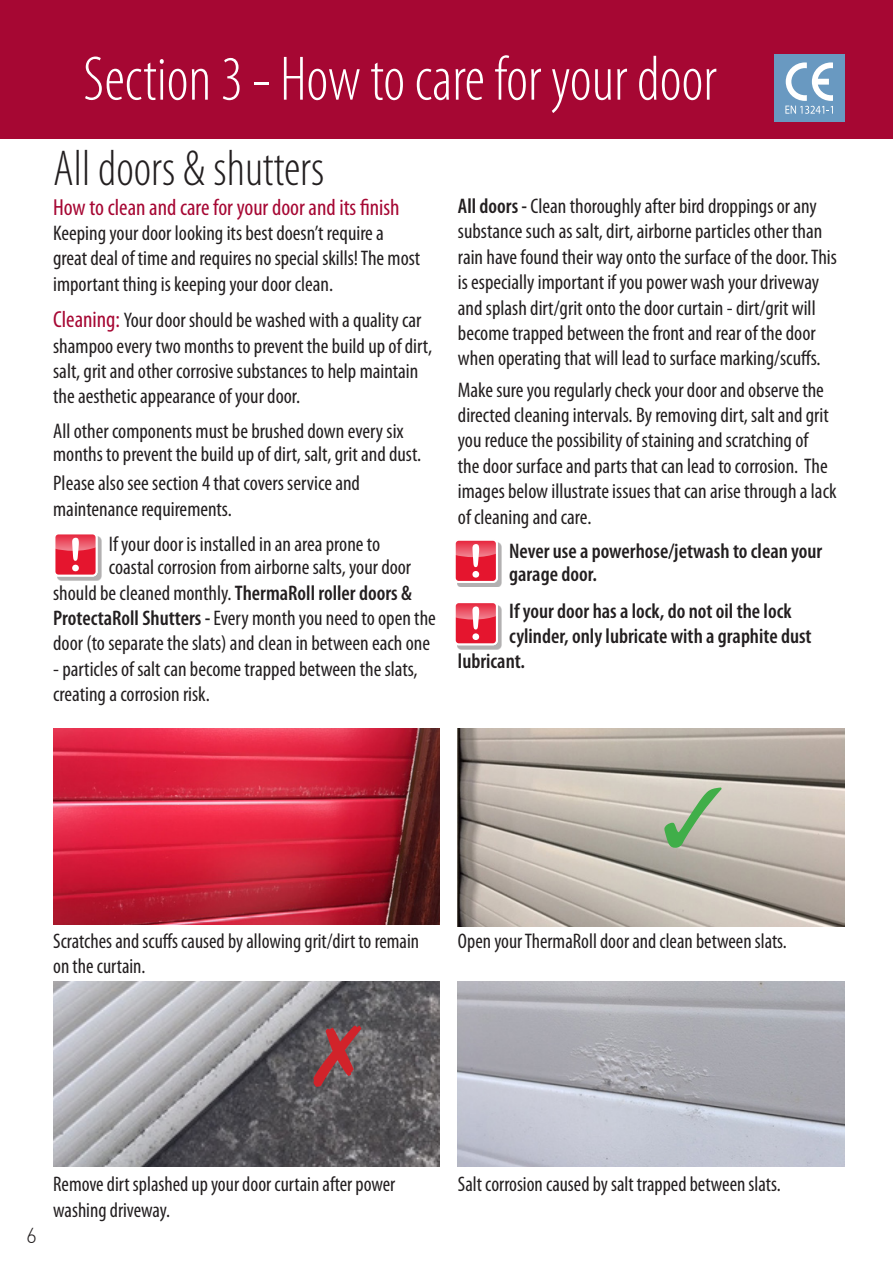
<style>
.page{position:relative;width:893px;height:1263px;background:#fff}
.page>*{position:absolute;margin:0;border:0;box-sizing:border-box;transform-origin:0 0}
.t1{font:300 condensed 63.45px "Myriad Pro";color:#fff}
.t2{font:300 condensed 50.7px "Myriad Pro";color:#231f20}
.t3{font:condensed 23.25px "Myriad Pro";color:#a60733}
.t4{font:condensed 21.15px/25.3px "Myriad Pro";color:#231f20}
.t5{font:600 condensed 21.15px/23.2px "Myriad Pro";color:#231f20}
.t6{font:300 21.15px "DIN";color:#231f20}
.s1{font-size:23.25px;color:#a60733}
.s2{font-weight:600}
</style>
<div class="page">
<div style="left:0;top:0;width:893px;height:139px;background:#a60733"></div>
<div style="left:774px;top:54px;width:71px;height:68px;background:#6999c1"></div>
<svg style="left:785px;top:62px;width:48px;height:52px"></svg>
<div style="left:57px;top:536px;width:45px;height:45px;background:#b2b0b1"></div>
<div style="left:54px;top:533px;width:43px;height:43px;background:#e5152e;border-radius:4px"></div>
<div style="left:53px;top:532px;width:45px;height:45px;border:2px solid #fff;border-radius:4px"></div>
<svg style="left:54px;top:533px;width:43px;height:38px"></svg>
<div style="left:458px;top:543px;width:44px;height:44px;background:#b2b0b1"></div>
<div style="left:455px;top:540px;width:42px;height:42px;background:#e5152e;border-radius:4px"></div>
<div style="left:454px;top:539px;width:44px;height:44px;border:2px solid #fff;border-radius:4px"></div>
<svg style="left:455px;top:540px;width:42px;height:38px"></svg>
<div style="left:458px;top:605px;width:44px;height:44px;background:#231f20;opacity:.35"></div>
<div style="left:455px;top:602px;width:42px;height:42px;background:#e5152e;border-radius:4px"></div>
<div style="left:454px;top:601px;width:44px;height:44px;border:2px solid #fff;border-radius:4px"></div>
<svg style="left:455px;top:602px;width:42px;height:38px"></svg>
<img style="left:53px;top:982px;width:387px;height:185px">
<img style="left:458px;top:729px;width:387px;height:197px">
<img style="left:458px;top:982px;width:387px;height:185px">
<img style="left:53px;top:729px;width:387px;height:196px">
<svg style="left:313px;top:1024px;width:48px;height:63px;background:#676568"></svg>
<svg style="left:664px;top:787px;width:58px;height:61px;background:#c8c1b7"></svg>
<h1 class="t1" style="left:83px;top:41px;width:635px">Section 3 - How to care for your door</h1>
<h2 class="t2" style="left:53px;top:139px;width:273px">All doors &amp; shutters</h2>
<p class="t3" style="left:53px;top:193px;width:348px">How to clean and care for your door and its finish</p>
<p class="t4" style="left:53px;top:220px;width:369px">Keeping your door looking its best doesn’t require a great deal of time and requires no special skills! The most important thing is keeping your door clean.</p>
<p class="t4" style="left:53px;top:307px;width:380px"><span class="s1">Cleaning:</span> Your door should be washed with a quality car shampoo every two months to prevent the build up of dirt, salt, grit and other corrosive substances to help maintain the aesthetic appearance of your door.</p>
<p class="t4" style="left:53px;top:419px;width:370px;line-height:23.2px">All other components must be brushed down every six months to prevent the build up of dirt, salt, grit and dust.</p>
<p class="t4" style="left:53px;top:470px;width:308px">Please also see section 4 that covers service and maintenance requirements.</p>
<p class="t4" style="left:109px;top:532px;width:304px;line-height:23.2px">If your door is installed in an area prone to coastal corrosion from airborne salts, your door</p>
<p class="t4" style="left:53px;top:580px;width:384px">should be cleaned monthly. <span class="s2">ThermaRoll roller doors &amp;<br>ProtectaRoll Shutters -</span> Every month you need to open the door (to separate the slats) and clean in between each one</p>
<p class="t4" style="left:53px;top:656px;width:366px">- particles of salt can become trapped between the slats, creating a corrosion risk.</p>
<p class="t4" style="left:458px;top:193px;width:380px"><span class="s2">All doors -</span> Clean thoroughly after bird droppings or any substance such as salt, dirt, airborne particles other than rain have found their way onto the surface of the door. This is especially important if you power wash your driveway and splash dirt/grit onto the door curtain - dirt/grit will become trapped between the front and rear of the door when operating that will lead to surface marking/scuffs.</p>
<p class="t4" style="left:458px;top:377px;width:380px">Make sure you regularly check your door and observe the directed cleaning intervals. By removing dirt, salt and grit you reduce the possibility of staining and scratching of<br>the door surface and parts that can lead to corrosion. The images below illustrate issues that can arise through a lack of cleaning and care.</p>
<p class="t5" style="left:509px;top:539px;width:314px">Never use a powerhose/jetwash to clean your garage door.</p>
<p class="t5" style="left:509px;top:599px;width:284px">If your door has a lock, do not oil the lock</p>
<p class="t5" style="left:509px;top:624px;width:304px">cylinder, only lubricate with a graphite dust</p>
<p class="t5" style="left:458px;top:649px;width:69px">lubricant.</p>
<p class="t4" style="left:53px;top:928px;width:367px">Scratches and scuffs caused by allowing grit/dirt to remain on the curtain.</p>
<p class="t4" style="left:458px;top:928px;width:331px">Open your ThermaRoll door and clean between slats.</p>
<p class="t6" style="left:26px;top:1222px;width:12px">6</p>
<p class="t4" style="left:53px;top:1171px;width:344px">Remove dirt splashed up your door curtain after power washing driveway.</p>
<p class="t4" style="left:458px;top:1171px;width:324px">Salt corrosion caused by salt trapped between slats.</p>
</div>
